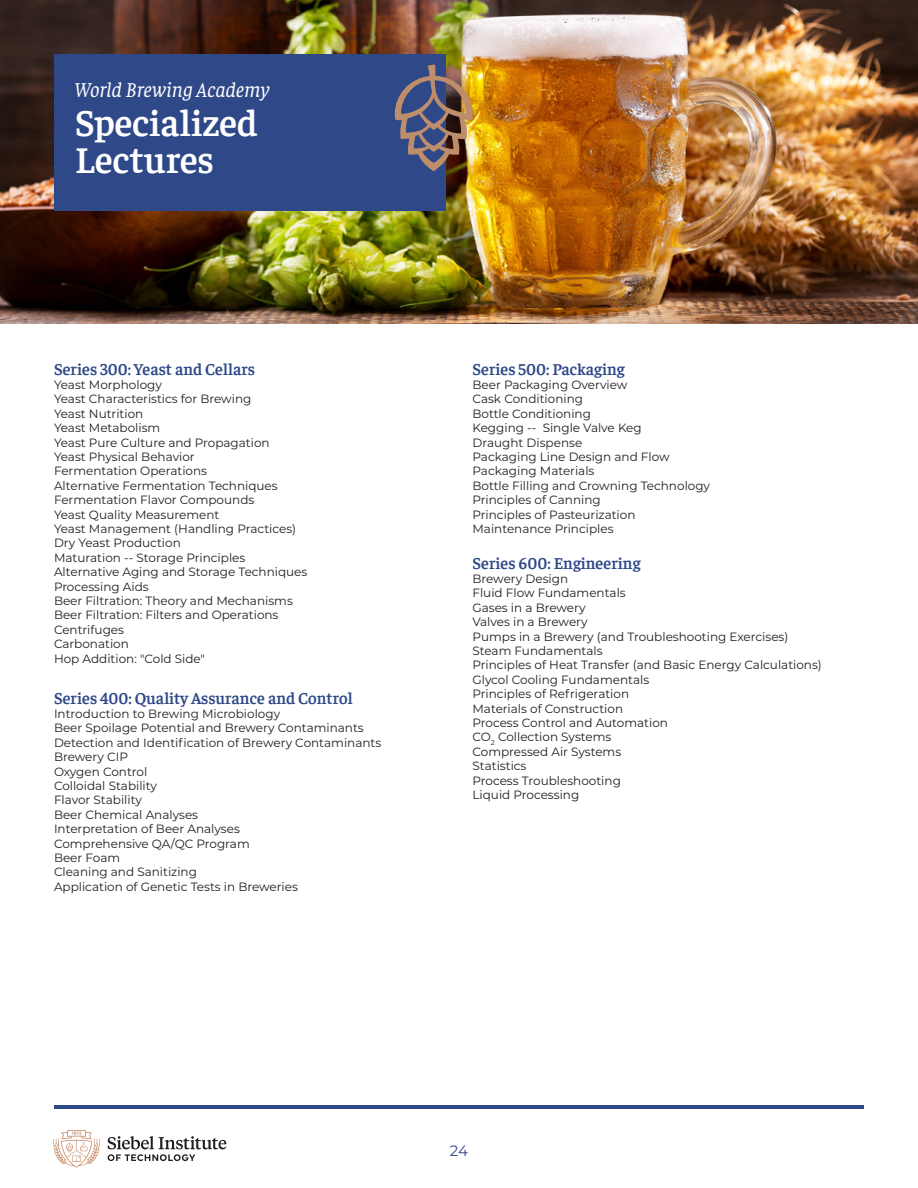
<style>
.page{position:relative;width:918px;height:1188px;background:#fff}
.page>*{position:absolute;margin:0;border:0;box-sizing:border-box;transform-origin:0 0}
.t1{font:600 37.5px/37.5px "Faustina";letter-spacing:-.005em;color:#fff}
.t2{font:italic 21px "Faustina";letter-spacing:-.005em;color:#fff}
.t3{font:600 16.5px "Faustina";color:#2e4888}
.t4{font:15px "Montserrat";color:#2e4888}
.t5{font:12px/14.4px "Montserrat";color:#211e20}
</style>
<div class="page">
<hr style="left:54px;top:1105px;width:810px;height:4px;background:#2e4888">
<svg style="left:108px;top:1136px;width:118px;height:25px"></svg>
<svg style="left:53px;top:1130px;width:47px;height:38px"></svg>
<img style="left:0;top:0;width:918px;height:324px">
<div style="left:54px;top:54px;width:392px;height:157px;background:#2e4888"></div>
<svg style="left:395px;top:64px;width:78px;height:107px"></svg>
<h2 class="t2" style="left:75px;top:76px;width:196px">World Brewing Academy</h2>
<h1 class="t1" style="left:75px;top:102px;width:184px">Specialized<br>Lectures</h1>
<h3 class="t3" style="left:54px;top:358px;width:202px">Series 300: Yeast and Cellars</h3>
<p class="t5" style="left:54px;top:377px;width:255px">Yeast Morphology<br>Yeast Characteristics for Brewing<br>Yeast Nutrition<br>Yeast Metabolism<br>Yeast Pure Culture and Propagation<br>Yeast Physical Behavior<br>Fermentation Operations<br>Alternative Fermentation Techniques<br>Fermentation Flavor Compounds<br>Yeast Quality Measurement<br>Yeast Management (Handling Practices)<br>Dry Yeast Production<br>Maturation -- Storage Principles<br>Alternative Aging and Storage Techniques<br>Processing Aids<br>Beer Filtration: Theory and Mechanisms<br>Beer Filtration: Filters and Operations<br>Centrifuges<br>Carbonation<br>Hop Addition: "Cold Side"</p>
<h3 class="t3" style="left:54px;top:687px;width:300px">Series 400: Quality Assurance and Control</h3>
<p class="t5" style="left:54px;top:706px;width:329px">Introduction to Brewing Microbiology<br>Beer Spoilage Potential and Brewery Contaminants<br>Detection and Identification of Brewery Contaminants<br>Brewery CIP<br>Oxygen Control<br>Colloidal Stability<br>Flavor Stability<br>Beer Chemical Analyses<br>Interpretation of Beer Analyses<br>Comprehensive QA/QC Program<br>Beer Foam<br>Cleaning and Sanitizing<br>Application of Genetic Tests in Breweries</p>
<h3 class="t3" style="left:472px;top:358px;width:154px">Series 500: Packaging</h3>
<p class="t5" style="left:472px;top:377px;width:239px">Beer Packaging Overview<br>Cask Conditioning<br>Bottle Conditioning<br>Kegging -- Single Valve Keg<br>Draught Dispense<br>Packaging Line Design and Flow<br>Packaging Materials<br>Bottle Filling and Crowning Technology<br>Principles of Canning<br>Principles of Pasteurization<br>Maintenance Principles</p>
<h3 class="t3" style="left:472px;top:552px;width:169px">Series 600: Engineering</h3>
<p class="t5" style="left:472px;top:571px;width:351px">Brewery Design<br>Fluid Flow Fundamentals<br>Gases in a Brewery<br>Valves in a Brewery<br>Pumps in a Brewery (and Troubleshooting Exercises)<br>Steam Fundamentals<br>Principles of Heat Transfer (and Basic Energy Calculations)<br>Glycol Cooling Fundamentals<br>Principles of Refrigeration<br>Materials of Construction<br>Process Control and Automation<br>CO<sub>2</sub> Collection Systems<br>Compressed Air Systems<br>Statistics<br>Process Troubleshooting<br>Liquid Processing</p>
<p class="t4" style="left:450px;top:1140px;width:20px">24</p>
</div>
